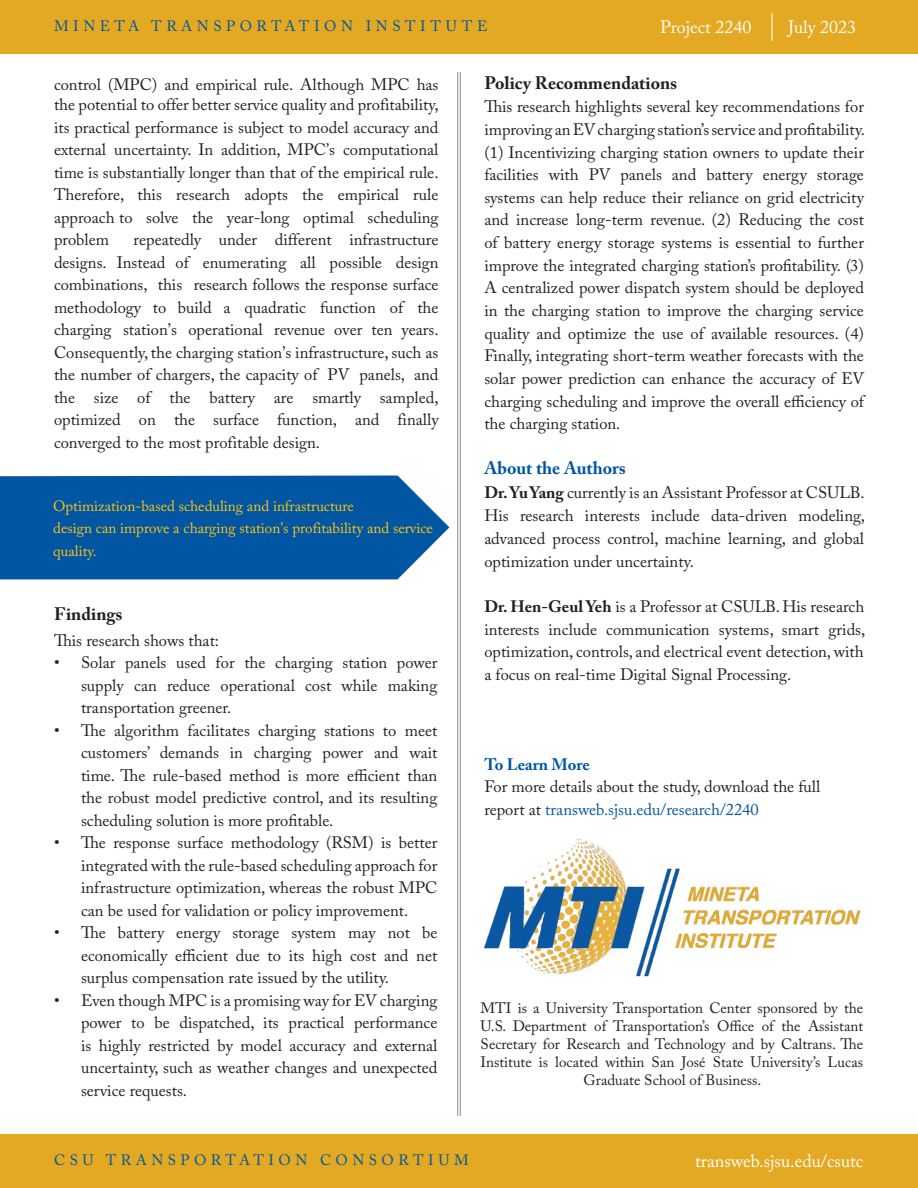
<style>
.page{position:relative;width:918px;height:1188px;background:#fff}
.page>*{position:absolute;margin:0;border:0;box-sizing:border-box;transform-origin:0 0}
.t1{font:18px "Adobe Caslon Pro";color:#fff}
.To_Learn_More_-_Body{font:700 18px "Adobe Caslon Pro";color:#231f20}
.To_Learn_More_-_Body-2{font:700 18px "Adobe Caslon Pro";color:#0156a3}
.To_Learn_More_-_Body-3{font:16.5px/22.5px "Adobe Caslon Pro";color:#231f20;text-align:justify}
.About_MTI{font:15px/18px "Adobe Caslon Pro";color:#231f20;text-align:center}
.To_Learn_More_-_Body-4{font:15px/22.5px "Adobe Caslon Pro";color:#fec50d}
.t2{font:15px "Adobe Caslon Pro";letter-spacing:.3em;color:#0156a3}
.s1{font-weight:700}
.s2{font-weight:700;color:#0156a3}
.s3{color:#0156a3}
</style>
<div class="page">
<hr style="left:460px;top:72px;width:1px;height:1044px;background:#8a8c8f">
<hr style="left:457px;top:72px;width:1px;height:1044px;background:#8a8c8f">
<img style="left:483px;top:838px;width:378px;height:139px">
<div style="left:0;top:1134px;width:918px;height:54px;background:#e4a922"></div>
<div style="left:0;top:0;width:918px;height:54px;background:#e4a922"></div>
<svg style="left:771px;top:13px;width:1px;height:28px"></svg>
<div style="left:0;top:476px;width:449px;height:103px;background:#0156a3"></div>
<p class="t2" style="left:54px;top:17px;width:435px">MINETA TRANSPORTATION INSTITUTE</p>
<p class="t1" style="left:660px;top:16px;width:93px">Project 2240</p>
<p class="t1" style="left:788px;top:16px;width:70px">July 2023</p>
<p class="To_Learn_More_-_Body" style="left:484px;top:72px;width:194px">Policy Recommendations</p>
<p class="To_Learn_More_-_Body-3" style="left:484px;top:95px;width:382px">This research highlights several key recommendations for improving an EV charging station’s service and profitability. (1) Incentivizing charging station owners to update their facilities with PV panels and battery energy storage systems can help reduce their reliance on grid electricity and increase long-term revenue. (2) Reducing the cost of battery energy storage systems is essential to further improve the integrated charging station’s profitability. (3)<br>A centralized power dispatch system should be deployed in the charging station to improve the charging service quality and optimize the use of available resources. (4)<br>Finally, integrating short-term weather forecasts with the solar power prediction can enhance the accuracy of EV charging scheduling and improve the overall efficiency of the charging station.</p>
<p class="To_Learn_More_-_Body-2" style="left:484px;top:457px;width:143px">About the Authors</p>
<p class="To_Learn_More_-_Body-3" style="left:484px;top:481px;width:382px;line-height:23px"><span class="s1">Dr. Yu Yang</span> currently is an Assistant Professor at CSULB.<br>His research interests include data-driven modeling, advanced process control, machine learning, and global optimization under uncertainty.</p>
<p class="To_Learn_More_-_Body-3" style="left:484px;top:595px;width:383px"><span class="s1">Dr. Hen-Geul Yeh</span> is a Professor at CSULB. His research interests include communication systems, smart grids, optimization, controls, and electrical event detection, with a focus on real-time Digital Signal Processing.</p>
<p class="To_Learn_More_-_Body-3" style="left:54px;top:74px;width:386px;line-height:20.1px">control (MPC) and empirical rule. Although MPC has the potential to offer better service quality and profitability,</p>
<p class="To_Learn_More_-_Body-3" style="left:54px;top:116px;width:386px">its practical performance is subject to model accuracy and external uncertainty. In addition, MPC’s computational time is substantially longer than that of the empirical rule.<br>Therefore, this research adopts the empirical rule approach to solve the year-long optimal scheduling problem</p>
<p class="To_Learn_More_-_Body-3" style="left:54px;top:228px;width:386px;text-indent:80px">repeatedly under different infrastructure designs. Instead of enumerating all possible design combinations, this research follows the response surface methodology to build a quadratic function of the charging station’s operational revenue over ten years.<br>Consequently, the charging station’s infrastructure, such as the number of chargers, the capacity of PV panels, and the size of the battery are smartly sampled, optimized on the surface function, and finally converged to the most profitable design.</p>
<p class="To_Learn_More_-_Body-4" style="left:53px;top:494px;width:381px">Optimization-based scheduling and infrastructure<br>design can improve a charging station’s profitability and service quality.</p>
<p class="To_Learn_More_-_Body" style="left:54px;top:603px;width:70px">Findings</p>
<p class="To_Learn_More_-_Body-3" style="left:54px;top:629px;width:167px">This research shows that:</p>
<p class="To_Learn_More_-_Body-3" style="left:81px;top:651px;width:358px;text-indent:-27px">• Solar panels used for the charging station power supply can reduce operational cost while making transportation greener.</p>
<p class="To_Learn_More_-_Body-3" style="left:81px;top:719px;width:358px;text-indent:-27px">• The algorithm facilitates charging stations to meet customers’ demands in charging power and wait time. The rule-based method is more efficient than the robust model predictive control, and its resulting scheduling solution is more profitable.</p>
<p class="To_Learn_More_-_Body-3" style="left:81px;top:831px;width:358px;text-indent:-27px">• The response surface methodology (RSM) is better integrated with the rule-based scheduling approach for infrastructure optimization, whereas the robust MPC can be used for validation or policy improvement.</p>
<p class="To_Learn_More_-_Body-3" style="left:81px;top:921px;width:358px;text-indent:-27px">• The battery energy storage system may not be economically efficient due to its high cost and net surplus compensation rate issued by the utility.</p>
<p class="To_Learn_More_-_Body-3" style="left:81px;top:989px;width:358px;text-indent:-27px">• Even though MPC is a promising way for EV charging power to be dispatched, its practical performance is highly restricted by model accuracy and external uncertainty, such as weather changes and unexpected service requests.</p>
<p class="About_MTI" style="left:481px;top:999px;width:384px">MTI is a University Transportation Center sponsored by the U.S. Department of Transportation’s Office of the Assistant Secretary for Research and Technology and by Caltrans. The Institute is located within San José State University’s Lucas Graduate School of Business.</p>
<p class="To_Learn_More_-_Body-3" style="left:484px;top:753px;width:338px;text-align:left"><span class="s2">To Learn More<br></span>For more details about the study, download the full report at <span class="s3">transweb.sjsu.edu/research/2240</span></p>
<p class="t2" style="left:54px;top:1151px;width:416px">CSU TRANSPORTATION CONSORTIUM</p>
<p class="t1" style="left:695px;top:1150px;width:170px">transweb.sjsu.edu/csutc</p>
</div>
